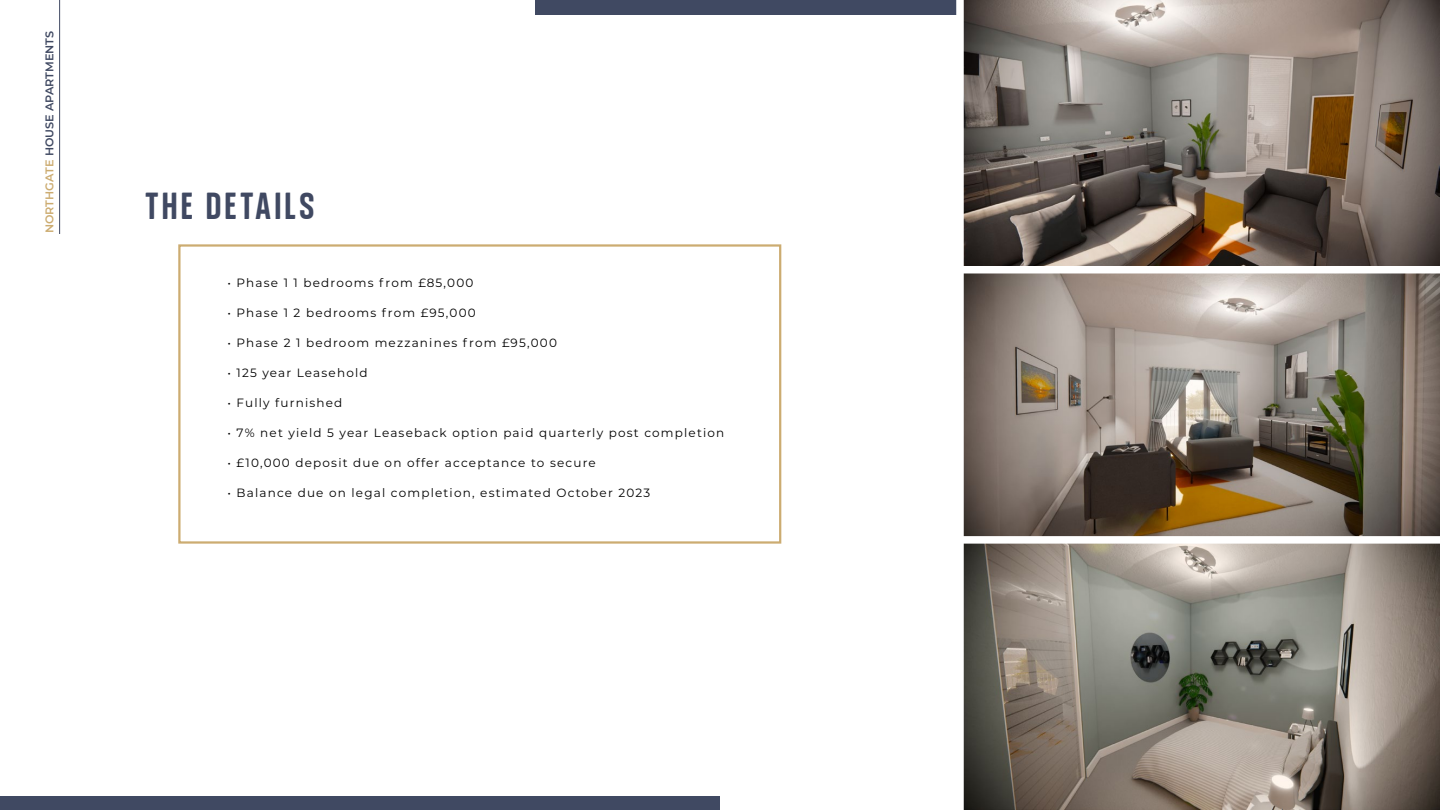
<style>
.page{position:relative;width:1440px;height:810px;background:#fff}
.page>*{position:absolute;margin:0;border:0;box-sizing:border-box;transform-origin:0 0}
.t1{font:600 37.5px "Sky Headline TAB Beta";letter-spacing:.09em;color:#404962}
.t2{font:12px "Montserrat";letter-spacing:.1em;color:#000}
.t3{font:600 11.25px "Montserrat";color:#404962}
.s1{color:#ccac71}
</style>
<div class="page">
<hr style="left:59px;top:0;width:1px;height:234px;background:#404962">
<div style="left:536px;top:0;width:904px;height:15px;background:#404962"></div>
<div style="left:0;top:797px;width:720px;height:13px;background:#404962"></div>
<img style="left:964px;top:0;width:476px;height:810px">
<div style="left:956px;top:0;width:8px;height:810px;background:#fff"></div>
<div style="left:870px;top:266px;width:570px;height:7px;background:#fff"></div>
<div style="left:0;top:536px;width:1440px;height:8px;background:#fff"></div>
<div style="left:178px;top:244px;width:603px;height:300px;background:#fff;border:2px solid #ccac71"></div>
<p class="t3" style="left:41px;top:233px;width:204px;rotate:-90deg"><span class="s1">NORTHGATE</span> HOUSE APARTMENTS</p>
<h1 class="t1" style="left:145px;top:189px;width:171px">THE DETAILS</h1>
<p class="t2" style="left:227px;top:275px;width:248px">• Phase 1 1 bedrooms from £85,000</p>
<p class="t2" style="left:227px;top:305px;width:250px">• Phase 1 2 bedrooms from £95,000</p>
<p class="t2" style="left:227px;top:335px;width:331px">• Phase 2 1 bedroom mezzanines from £95,000</p>
<p class="t2" style="left:227px;top:365px;width:142px">• 125 year Leasehold</p>
<p class="t2" style="left:227px;top:395px;width:117px">• Fully furnished</p>
<p class="t2" style="left:227px;top:425px;width:499px">• 7% net yield 5 year Leaseback option paid quarterly post completion</p>
<p class="t2" style="left:227px;top:455px;width:370px">• £10,000 deposit due on offer acceptance to secure</p>
<p class="t2" style="left:227px;top:485px;width:424px">• Balance due on legal completion, estimated October 2023</p>
</div>
